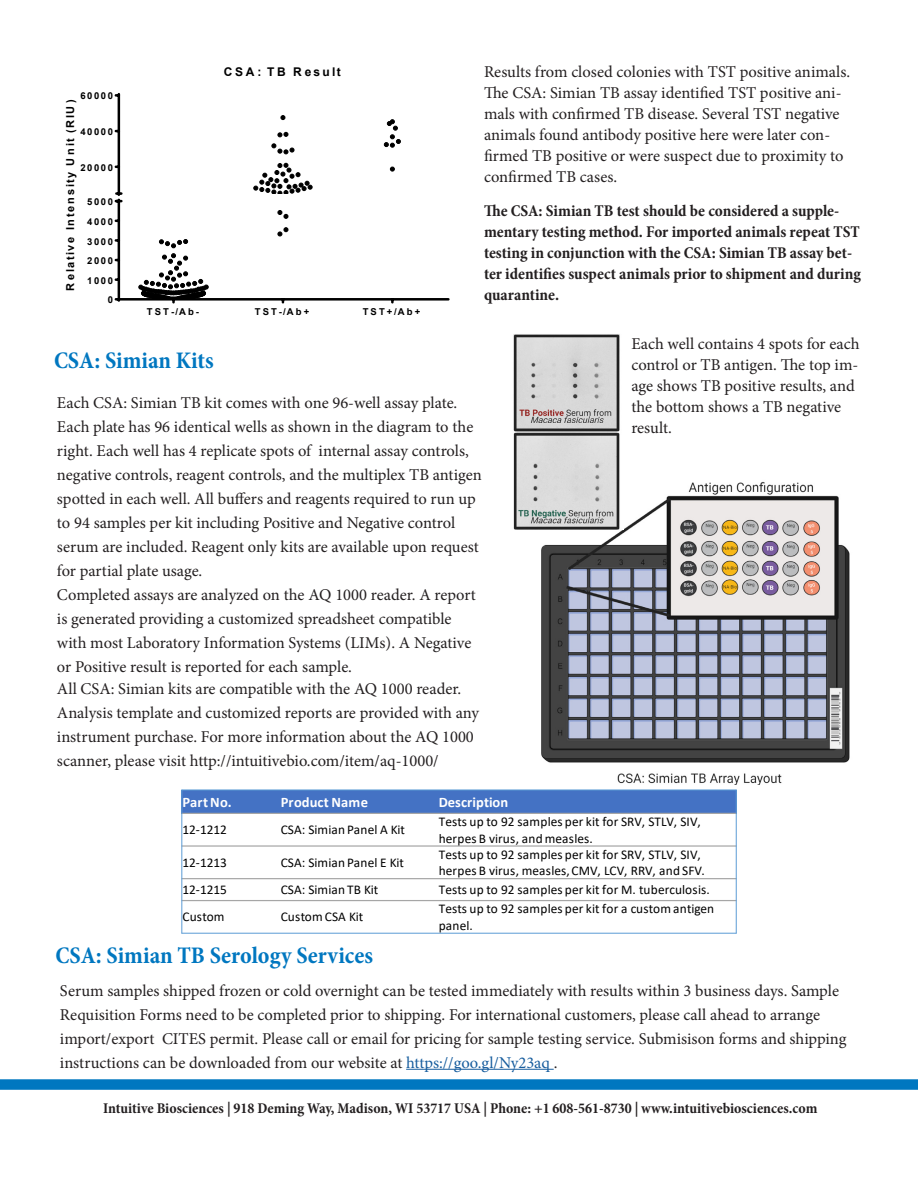
<style>
.page{position:relative;width:918px;height:1188px;background:#fff}
.page>*{position:absolute;margin:0;border:0;box-sizing:border-box;transform-origin:0 0}
.t1{font:700 condensed 24px "Minion Pro";color:#0077c0}
.t2{font:16.5px/24px "Minion Pro";letter-spacing:-.005em;color:#231f20}
.t3{font:700 condensed 16.5px/21px "Minion Pro";color:#231f20}
.t4{font:700 condensed 15px "Minion Pro";color:#231f20}
.t5{font:700 14.55px "Calibri";letter-spacing:.005em;color:#fff}
.t6{font:13.35px/16.4px "Calibri";color:#000}
.t7{font:700 12px "Arial";letter-spacing:.2em;color:#000}
.t8{font:700 10.95px "Arial";letter-spacing:.185em;color:#000}
.t9{font:700 9.45px "Arial";letter-spacing:.165em;color:#000}
.s1{color:#175d9e}
</style>
<div class="page">
<div style="left:0;top:1079px;width:918px;height:11px;background:#0077c0"></div>
<hr style="left:406px;top:1069px;width:148px;height:1px;background:#175d9e">
<hr style="left:118px;top:298px;width:330px;height:3px;background:#000">
<hr style="left:118px;top:200px;width:2px;height:101px;background:#000">
<hr style="left:118px;top:94px;width:2px;height:101px;background:#000">
<svg style="left:116px;top:192px;width:5px;height:10px"></svg>
<svg style="left:159px;top:239px;width:29px;height:9px"></svg>
<svg style="left:139px;top:254px;width:69px;height:48px"></svg>
<svg style="left:278px;top:228px;width:10px;height:8px"></svg>
<svg style="left:278px;top:210px;width:10px;height:8px"></svg>
<svg style="left:281px;top:116px;width:4px;height:4px"></svg>
<svg style="left:272px;top:144px;width:22px;height:10px"></svg>
<svg style="left:278px;top:132px;width:10px;height:5px"></svg>
<svg style="left:254px;top:163px;width:58px;height:31px"></svg>
<svg style="left:390px;top:167px;width:4px;height:4px"></svg>
<svg style="left:384px;top:120px;width:16px;height:27px"></svg>
<img style="left:534px;top:481px;width:316px;height:304px">
<img style="left:513px;top:334px;width:111px;height:195px">
<div style="left:182px;top:790px;width:98px;height:23px;background:#4472c4"></div>
<div style="left:280px;top:790px;width:158px;height:23px;background:#4472c4"></div>
<div style="left:438px;top:790px;width:298px;height:23px;background:#4472c4"></div>
<hr style="left:182px;top:813px;width:555px;height:1px;background:#a6a6a6">
<hr style="left:182px;top:845px;width:555px;height:2px;background:#a6a6a6">
<hr style="left:182px;top:878px;width:555px;height:1px;background:#a6a6a6">
<hr style="left:182px;top:900px;width:555px;height:1px;background:#a6a6a6">
<hr style="left:182px;top:790px;width:1px;height:144px;background:#5b9bd5">
<hr style="left:736px;top:790px;width:1px;height:144px;background:#5b9bd5">
<hr style="left:182px;top:790px;width:555px;height:1px;background:#5b9bd5">
<hr style="left:182px;top:933px;width:555px;height:1px;background:#5b9bd5">
<p class="t9" style="left:80px;top:90px;width:34px">60000</p>
<p class="t8" style="left:63px;top:291px;width:193px;rotate:-90deg">Relative Intensity Unit (RIU)</p>
<p class="t9" style="left:80px;top:125px;width:34px">40000</p>
<p class="t9" style="left:80px;top:161px;width:34px">20000</p>
<p class="t9" style="left:87px;top:195px;width:27px">5000</p>
<p class="t9" style="left:87px;top:215px;width:27px">4000</p>
<p class="t9" style="left:87px;top:235px;width:27px">3000</p>
<p class="t9" style="left:87px;top:254px;width:27px">2000</p>
<p class="t9" style="left:87px;top:274px;width:27px">1000</p>
<p class="t9" style="left:108px;top:293px;width:7px">0</p>
<p class="t7" style="left:224px;top:63px;width:118px">CSA: TB Result</p>
<p class="t9" style="left:147px;top:305px;width:54px">TST-/Ab-</p>
<p class="t9" style="left:255px;top:305px;width:56px">TST-/Ab+</p>
<p class="t9" style="left:363px;top:305px;width:59px">TST+/Ab+</p>
<p class="t2" style="left:484px;top:61px;width:368px;line-height:21px">Results from closed colonies with TST positive animals.<br>The CSA: Simian TB assay identified TST positive ani&shy;mals with confirmed TB disease. Several TST negative animals found antibody positive here were later con&shy;firmed TB positive or were suspect due to proximity to confirmed TB cases.</p>
<p class="t3" style="left:484px;top:200px;width:378px">The CSA: Simian TB test should be considered a supple&shy;mentary testing method. For imported animals repeat TST testing in conjunction with the CSA: Simian TB assay bet&shy;ter identifies suspect animals prior to shipment and during quarantine.</p>
<p class="t1" style="left:54px;top:344px;width:161px">CSA: Simian Kits</p>
<p class="t2" style="left:57px;top:390px;width:426px">Each CSA: Simian TB kit comes with one 96-well assay plate.<br>Each plate has 96 identical wells as shown in the diagram to the right. Each well has 4 replicate spots of internal assay controls, negative controls, reagent controls, and the multiplex TB antigen spotted in each well. All buffers and reagents required to run up to 94 samples per kit including Positive and Negative control serum are included. Reagent only kits are available upon request for partial plate usage.</p>
<p class="t2" style="left:57px;top:582px;width:420px">Completed assays are analyzed on the AQ 1000 reader. A report is generated providing a customized spreadsheet compatible with most Laboratory Information Systems (LIMs). A Negative or Positive result is reported for each sample.</p>
<p class="t2" style="left:57px;top:677px;width:424px">All CSA: Simian kits are compatible with the AQ 1000 reader.<br>Analysis template and customized reports are provided with any instrument purchase. For more information about the AQ 1000 scanner, please visit http://intuitivebio.com/item/aq-1000/</p>
<p class="t2" style="left:631px;top:334px;width:230px;line-height:21px">Each well contains 4 spots for each control or TB antigen. The top im&shy;age shows TB positive results, and the bottom shows a TB negative result.</p>
<p class="t5" style="left:182px;top:791px;width:51px">Part No.</p>
<p class="t5" style="left:281px;top:791px;width:89px">Product Name</p>
<p class="t5" style="left:439px;top:791px;width:71px">Description</p>
<p class="t6" style="left:182px;top:821px;width:46px">12-1212</p>
<p class="t6" style="left:281px;top:821px;width:126px">CSA: Simian Panel A Kit</p>
<p class="t6" style="left:439px;top:813px;width:264px">Tests up to 92 samples per kit for SRV, STLV, SIV, herpes B virus, and measles.</p>
<p class="t6" style="left:182px;top:854px;width:46px">12-1213</p>
<p class="t6" style="left:281px;top:854px;width:125px">CSA: Simian Panel E Kit</p>
<p class="t6" style="left:439px;top:846px;width:268px">Tests up to 92 samples per kit for SRV, STLV, SIV, herpes B virus, measles, CMV, LCV, RRV, and SFV.</p>
<p class="t6" style="left:182px;top:881px;width:46px">12-1215</p>
<p class="t6" style="left:281px;top:881px;width:99px">CSA: Simian TB Kit</p>
<p class="t6" style="left:439px;top:881px;width:273px">Tests up to 92 samples per kit for M. tuberculosis.</p>
<p class="t6" style="left:182px;top:908px;width:44px">Custom</p>
<p class="t6" style="left:281px;top:908px;width:84px">Custom CSA Kit</p>
<p class="t6" style="left:439px;top:900px;width:277px">Tests up to 92 samples per kit for a custom antigen panel.</p>
<p class="t1" style="left:55px;top:939px;width:319px">CSA: Simian TB Serology Services</p>
<p class="t2" style="left:60px;top:978px;width:788px">Serum samples shipped frozen or cold overnight can be tested immediately with results within 3 business days. Sample Requisition Forms need to be completed prior to shipping. For international customers, please call ahead to arrange import/export CITES permit. Please call or email for pricing for sample testing service. Submisison forms and shipping instructions can be downloaded from our website at <span class="s1">https://goo.gl/Ny23aq</span> .</p>
<p class="t4" style="left:103px;top:1097px;width:716px">Intuitive Biosciences | 918 Deming Way, Madison, WI 53717 USA | Phone: +1 608-561-8730 | www.intuitivebiosciences.com</p>
</div>
